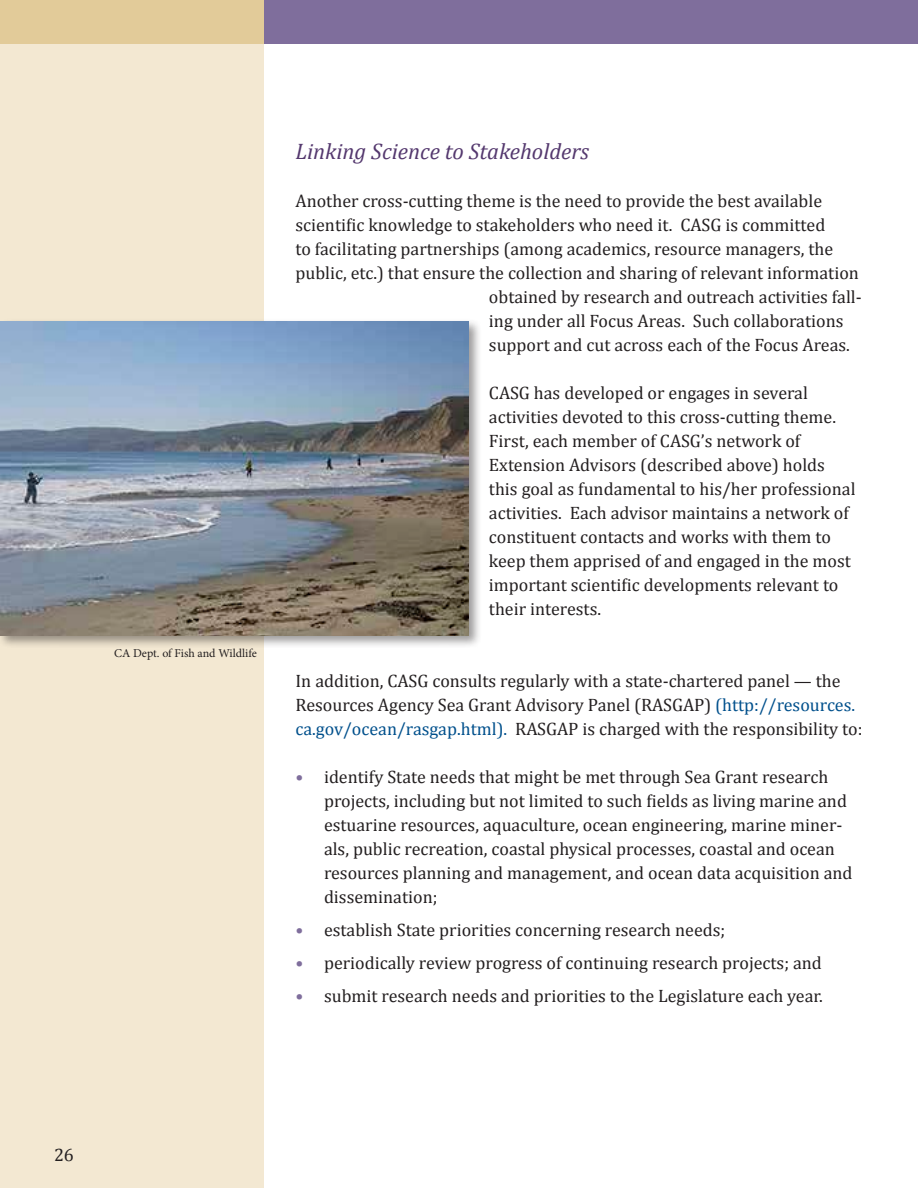
<style>
.page{position:relative;width:918px;height:1188px;background:#fff}
.page>*{position:absolute;margin:0;border:0;box-sizing:border-box;transform-origin:0 0}
.t1{font:italic 22.5px "Cambria";color:#54386e}
.t2{font:18px/24px "Cambria";color:#231f20}
.t3{font:12px "Minion Pro";color:#231f20}
.s1{color:#00508c}
.s2{color:#7f6e9c}
</style>
<div class="page">
<div style="left:0;top:44px;width:264px;height:1144px;background:#f3e8d2"></div>
<div style="left:264px;top:0;width:654px;height:44px;background:#7f6e9c"></div>
<div style="left:0;top:0;width:264px;height:44px;background:#e2cb99"></div>
<div style="left:0;top:318px;width:482px;height:330px;background:#231f20;opacity:.45"></div>
<img style="left:0;top:321px;width:469px;height:314px">
<p class="t3" style="left:114px;top:645px;width:144px">CA Dept. of Fish and Wildlife</p>
<p class="t1" style="left:296px;top:137px;width:295px">Linking Science to Stakeholders</p>
<p class="t2" style="left:296px;top:188px;width:528px">Another cross-cutting theme is the need to provide the best available</p>
<p class="t2" style="left:296px;top:212px;width:531px">scientific knowledge to stakeholders who need it. CASG is committed</p>
<p class="t2" style="left:296px;top:236px;width:539px">to facilitating partnerships (among academics, resource managers, the</p>
<p class="t2" style="left:296px;top:260px;width:565px">public, etc.) that ensure the collection and sharing of relevant information</p>
<p class="t2" style="left:489px;top:284px;width:374px">obtained by research and outreach activities fall-</p>
<p class="t2" style="left:489px;top:308px;width:356px">ing under all Focus Areas. Such collaborations</p>
<p class="t2" style="left:489px;top:332px;width:362px">support and cut across each of the Focus Areas.</p>
<p class="t2" style="left:489px;top:380px;width:368px">CASG has developed or engages in several activities devoted to this cross-cutting theme.<br>First, each member of CASG’s network of Extension Advisors (described above) holds this goal as fundamental to his/her professional activities. Each advisor maintains a network of constituent contacts and works with them to keep them apprised of and engaged in the most important scientific developments relevant to their interests.</p>
<p class="t2" style="left:296px;top:668px;width:569px">In addition, CASG consults regularly with a state-chartered panel — the<br>Resources Agency Sea Grant Advisory Panel (RASGAP) <span class="s1">(http://resources. ca.gov/ocean/rasgap.html).</span> RASGAP is charged with the responsibility to:</p>
<p class="t2" style="left:324px;top:764px;width:530px;text-indent:-28px"><span class="s2">•</span> identify State needs that might be met through Sea Grant research projects, including but not limited to such fields as living marine and estuarine resources, aquaculture, ocean engineering, marine miner&shy;als, public recreation, coastal physical processes, coastal and ocean resources planning and management, and ocean data acquisition and dissemination;</p>
<p class="t2" style="left:296px;top:917px;width:431px"><span class="s2">•</span> establish State priorities concerning research needs;</p>
<p class="t2" style="left:296px;top:950px;width:528px"><span class="s2">•</span> periodically review progress of continuing research projects; and</p>
<p class="t2" style="left:296px;top:983px;width:529px"><span class="s2">•</span> submit research needs and priorities to the Legislature each year.</p>
<p class="t2" style="left:54px;top:1143px;width:21px">26</p>
</div>
